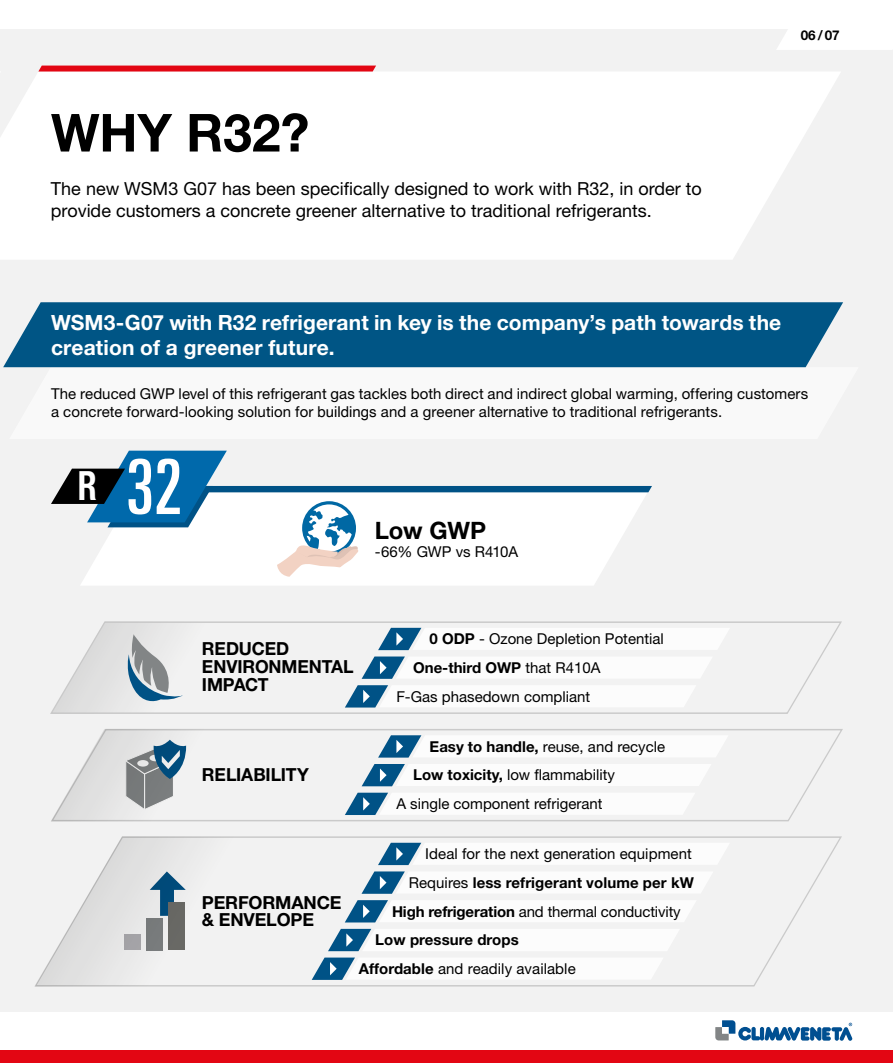
<style>
.page{position:relative;width:893px;height:1063px;background:#fff}
.page>*{position:absolute;margin:0;border:0;box-sizing:border-box;transform-origin:0 0}
.t1{font:700 52.5px "Helvetica Neue LT Std";color:#000}
.t2{font:700 condensed 40.35px "Helvetica Neue LT Std";color:#fff;scale:.85 1}
.t3{font:700 24px "Helvetica Neue LT Std";letter-spacing:-.005em;color:#000}
.t4{font:700 21px/25.2px "Helvetica Neue LT Std";letter-spacing:.005em;color:#fff}
.t5{font:18px/22.2px "Helvetica Neue LT Std";color:#000}
.t6{font:700 18px/18px "Helvetica Neue LT Std";letter-spacing:-.01em;color:#000}
.t7{font:15px/18px "Helvetica Neue LT Std";color:#000}
.t8{font:700 15px "Helvetica Neue LT Std";letter-spacing:.005em;color:#000}
.t9{font:700 13.5px "Helvetica Neue LT Std";color:#000}
.s1{font-family:"Helvetica"}
.s2{font-weight:700}
.s3{font-weight:400}
</style>
<div class="page">
<div style="left:0;top:30px;width:893px;height:1033px;background:#f2f2f2"></div>
<div style="left:0;top:1012px;width:893px;height:51px;background:#fff"></div>
<div style="left:0;top:1050px;width:893px;height:13px;background:#e30613"></div>
<svg style="left:715px;top:1020px;width:137px;height:21px"></svg>
<svg style="left:9px;top:367px;width:797px;height:1px"></svg>
<div style="left:3px;top:302px;width:840px;height:65px;background:#005585"></div>
<svg style="left:50px;top:621px;width:792px;height:93px"></svg>
<svg style="left:51px;top:621px;width:197px;height:93px"></svg>
<svg style="left:378px;top:628px;width:352px;height:22px"></svg>
<svg style="left:362px;top:657px;width:351px;height:22px"></svg>
<svg style="left:345px;top:685px;width:351px;height:23px"></svg>
<svg style="left:51px;top:729px;width:792px;height:93px"></svg>
<svg style="left:51px;top:729px;width:194px;height:92px"></svg>
<svg style="left:378px;top:735px;width:350px;height:23px"></svg>
<svg style="left:362px;top:764px;width:349px;height:22px"></svg>
<svg style="left:345px;top:793px;width:350px;height:22px"></svg>
<svg style="left:280px;top:836px;width:562px;height:151px"></svg>
<svg style="left:35px;top:836px;width:245px;height:151px"></svg>
<div style="left:169px;top:902px;width:16px;height:48px;background:#686864"></div>
<div style="left:147px;top:918px;width:16px;height:32px;background:#787b7c"></div>
<div style="left:125px;top:935px;width:16px;height:15px;background:#a4a3a7"></div>
<svg style="left:378px;top:843px;width:352px;height:22px"></svg>
<svg style="left:361px;top:871px;width:352px;height:23px"></svg>
<svg style="left:345px;top:900px;width:352px;height:22px"></svg>
<svg style="left:328px;top:929px;width:352px;height:22px"></svg>
<svg style="left:312px;top:958px;width:352px;height:22px"></svg>
<div style="left:0;top:72px;width:840px;height:187px;background:#fff"></div>
<svg style="left:38px;top:66px;width:338px;height:6px;background:#e41b27"></svg>
<div style="left:776px;top:29px;width:117px;height:21px;background:#fff"></div>
<div style="left:81px;top:577px;width:517px;height:8px;background:#fff"></div>
<svg style="left:51px;top:451px;width:601px;height:126px"></svg>
<h1 class="t1" style="left:51px;top:100px;width:260px">WHY R32?</h1>
<p class="t5" style="left:51px;top:177px;width:652px">The new WSM3 G07 has been specifically designed to work with R32, in order to provide customers a concrete greener alternative to traditional refrigerants.</p>
<p class="t9" style="left:801px;top:26px;width:40px">06/07</p>
<h3 class="t4" style="left:51px;top:309px;width:732px">WSM3-G07 with R32 refrigerant in key is the company’s path towards the creation of a greener future.</h3>
<p class="t7" style="left:51px;top:385px;width:759px">The reduced GWP level of this refrigerant gas tackles both direct and indirect global warming, offering customers a concrete forward-looking solution for <span class="s1">buildings</span> and a greener alternative to traditional refrigerants.</p>
<h2 class="t2" style="left:78px;top:461px;width:24px">R</h2>
<h3 class="t3" style="left:375px;top:515px;width:113px">Low GWP</h3>
<p class="t7" style="left:375px;top:542px;width:145px">-66% GWP vs R410A</p>
<p class="t6" style="left:202px;top:639px;width:153px">REDUCED<br>ENVIRONMENTAL<br>IMPACT</p>
<p class="t6" style="left:202px;top:766px;width:108px">RELIABILITY</p>
<p class="t7" style="left:430px;top:630px;width:236px"><span class="s2">0 ODP</span> - Ozone Depletion Potential</p>
<p class="t8" style="left:413px;top:658px;width:189px">One-third OWP <span class="s3">that R410A</span></p>
<p class="t7" style="left:396px;top:687px;width:195px">F-Gas phasedown compliant</p>
<p class="t7" style="left:430px;top:737px;width:237px"><span class="s2">Easy to handle,</span> reuse, and recycle</p>
<p class="t7" style="left:413px;top:766px;width:203px"><span class="s2">Low toxicity,</span> low flammability</p>
<p class="t7" style="left:396px;top:795px;width:208px">A single component refrigerant</p>
<p class="t6" style="left:202px;top:894px;width:141px;line-height:16.5px">PERFORMANCE &amp; ENVELOPE</p>
<p class="t7" style="left:425px;top:845px;width:268px">Ideal for the next generation equipment</p>
<p class="t8" style="left:409px;top:873px;width:287px"><span class="s3">Requires</span> less refrigerant volume per kW</p>
<p class="t7" style="left:392px;top:902px;width:290px"><span class="s2">High refrigeration</span> and thermal conductivity</p>
<p class="t8" style="left:375px;top:931px;width:145px">Low pressure drops</p>
<p class="t7" style="left:359px;top:959px;width:218px"><span class="s2">Affordable</span> and readily available</p>
</div>
